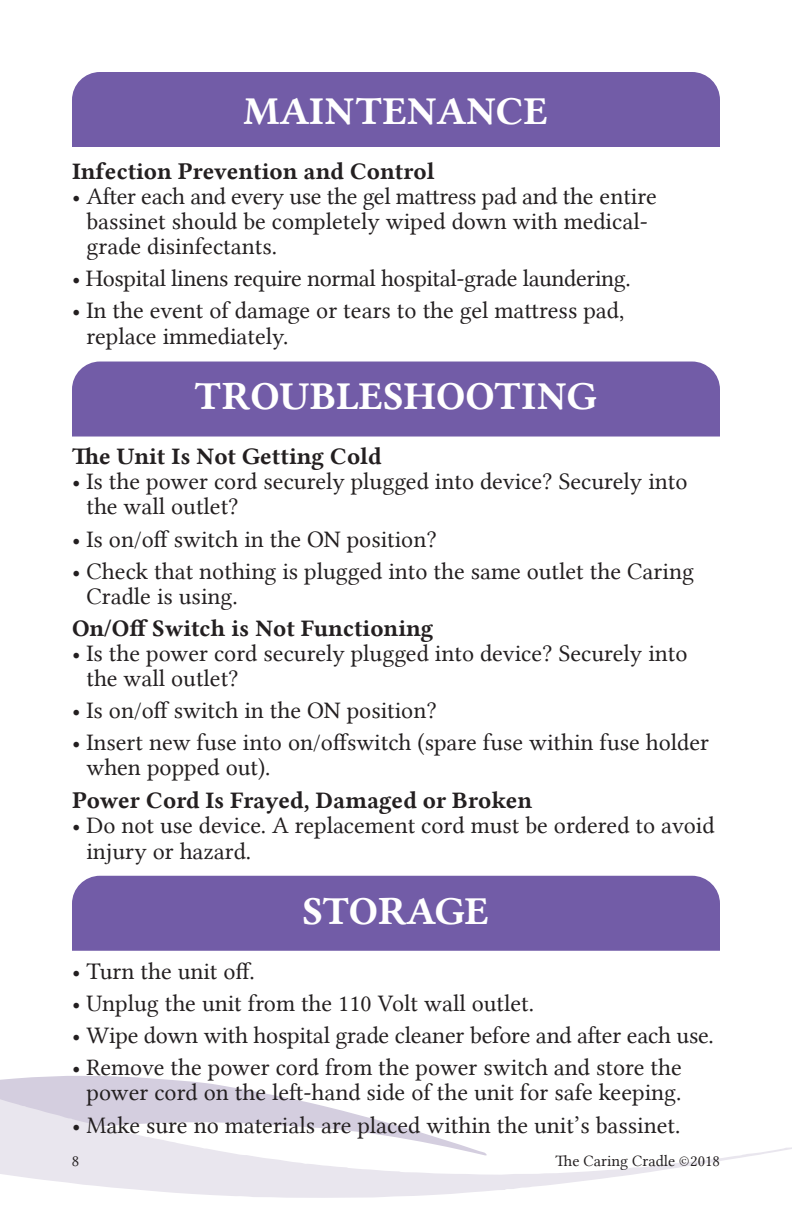
<style>
.page{position:relative;width:792px;height:1224px;background:#fff}
.page>*{position:absolute;margin:0;border:0;box-sizing:border-box;transform-origin:0 0}
.t1{font:40px "Lin Libertine B";color:#fff}
.t2{font:24px/25px "Lin Libertine";color:#231f20}
.t3{font:24px "Lin Libertine B";color:#231f20}
.t4{font:16px "Lin Libertine";color:#231f20}
</style>
<div class="page">
<svg style="left:0;top:1076px;width:792px;height:122px"></svg>
<div style="left:72px;top:876px;width:648px;height:75px;background:#725ca7"></div>
<div style="left:72px;top:362px;width:648px;height:75px;background:#725ca7"></div>
<div style="left:72px;top:72px;width:648px;height:75px;background:#725ca7"></div>
<h1 class="t1" style="left:244px;top:88px;width:306px">MAINTENANCE</h1>
<p class="t3" style="left:72px;top:157px;width:364px">Infection Prevention and Control</p>
<p class="t2" style="left:86px;top:184px;width:572px;text-indent:-14px">• After each and every use the gel mattress pad and the entire bassinet should be completely wiped down with medical&shy;grade disinfectants.</p>
<p class="t2" style="left:72px;top:266px;width:560px">• Hospital linens require normal hospital-grade laundering.</p>
<p class="t2" style="left:86px;top:297px;width:539px;line-height:26px;text-indent:-14px">• In the event of damage or tears to the gel mattress pad, replace immediately.</p>
<h1 class="t1" style="left:195px;top:373px;width:404px">TROUBLESHOOTING</h1>
<p class="t3" style="left:72px;top:443px;width:311px">The Unit Is Not Getting Cold</p>
<p class="t2" style="left:86px;top:469px;width:603px;text-indent:-14px">• Is the power cord securely plugged into device? Securely into the wall outlet?</p>
<p class="t2" style="left:72px;top:526px;width:366px">• Is on/off switch in the ON position?</p>
<p class="t2" style="left:86px;top:559px;width:609px;text-indent:-14px">• Check that nothing is plugged into the same outlet the Caring<br>Cradle is using.</p>
<p class="t3" style="left:72px;top:615px;width:363px">On/Off Switch is Not Functioning</p>
<p class="t2" style="left:86px;top:641px;width:603px;text-indent:-14px">• Is the power cord securely plugged into device? Securely into the wall outlet?</p>
<p class="t2" style="left:72px;top:698px;width:366px">• Is on/off switch in the ON position?</p>
<p class="t2" style="left:86px;top:730px;width:624px;text-indent:-14px">• Insert new fuse into on/offswitch (spare fuse within fuse holder when popped out).</p>
<p class="t3" style="left:72px;top:786px;width:462px">Power Cord Is Frayed, Damaged or Broken</p>
<p class="t2" style="left:86px;top:812px;width:630px;line-height:26px;text-indent:-14px">• Do not use device. A replacement cord must be ordered to avoid injury or hazard.</p>
<h1 class="t1" style="left:303px;top:888px;width:188px">STORAGE</h1>
<p class="t2" style="left:72px;top:959px;width:184px">• Turn the unit off.</p>
<p class="t2" style="left:72px;top:991px;width:464px">• Unplug the unit from the 110 Volt wall outlet.</p>
<p class="t2" style="left:72px;top:1023px;width:643px">• Wipe down with hospital grade cleaner before and after each use.</p>
<p class="t2" style="left:72px;top:1055px;width:611px;text-align:center">• Remove the power cord from the power switch and store the power cord on the left-hand side of the unit for safe keeping.</p>
<p class="t2" style="left:72px;top:1112px;width:610px">• Make sure no materials are placed within the unit’s bassinet.</p>
<p class="t4" style="left:72px;top:1152px;width:9px">8</p>
<p class="t4" style="left:556px;top:1152px;width:166px">The Caring Cradle ©2018</p>
</div>
